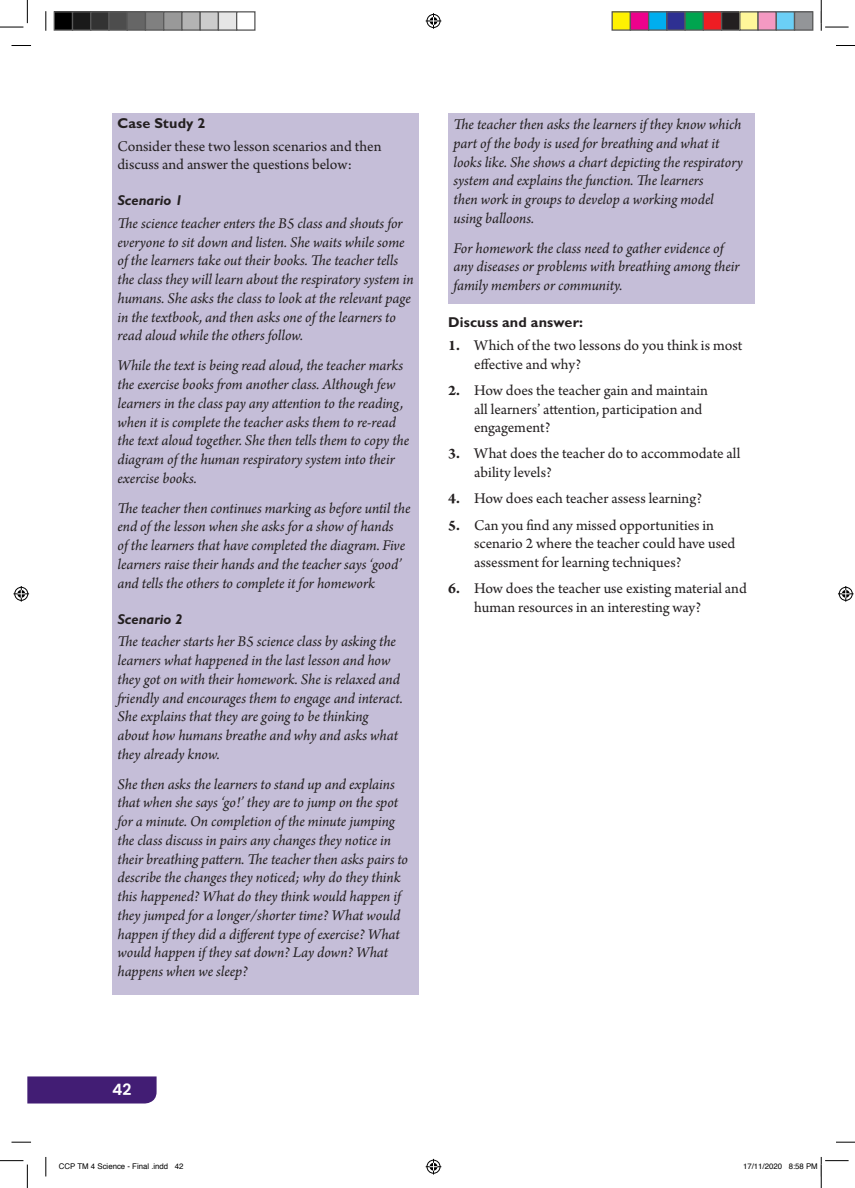
<style>
.page{position:relative;width:855px;height:1188px;background:#fff}
.page>*{position:absolute;margin:0;border:0;box-sizing:border-box;transform-origin:0 0}
.t1{font:italic 15.6px/18.8px "Arno Pro";letter-spacing:-.005em;color:#231f20}
.t2{font:15.6px/18.8px "Arno Pro";color:#231f20}
.t3{font:600 15.6px "Poppins";color:#fff}
.t4{font:700 14.4px "Gill Sans MT Pro";letter-spacing:.005em;color:#231f20}
.t5{font:italic 700 14.4px "Gill Sans MT Pro";color:#231f20}
.t6{font:7.8px "Helvetica";color:#000}
.s1{font-weight:700}
</style>
<div class="page">
<svg style="left:27px;top:1076px;width:130px;height:28px;background:#4a277a"></svg>
<div style="left:112px;top:113px;width:307px;height:881px;background:#c5bed8"></div>
<div style="left:448px;top:113px;width:307px;height:191px;background:#c5bed8"></div>
<svg style="left:12px;top:45px;width:19px;height:1px"></svg>
<svg style="left:836px;top:45px;width:19px;height:1px"></svg>
<svg style="left:12px;top:1141px;width:19px;height:2px"></svg>
<svg style="left:836px;top:1141px;width:19px;height:2px"></svg>
<svg style="left:46px;top:11px;width:1px;height:20px"></svg>
<svg style="left:45px;top:1157px;width:2px;height:19px"></svg>
<svg style="left:0;top:0;width:28px;height:28px"></svg>
<svg style="left:0;top:1160px;width:28px;height:28px"></svg>
<svg style="left:821px;top:0;width:28px;height:31px"></svg>
<svg style="left:426px;top:13px;width:15px;height:16px"></svg>
<svg style="left:426px;top:1159px;width:15px;height:16px"></svg>
<svg style="left:13px;top:586px;width:16px;height:16px"></svg>
<svg style="left:838px;top:586px;width:16px;height:16px"></svg>
<div style="left:54px;top:12px;width:19px;height:18px;background:#000"></div>
<div style="left:54px;top:11px;width:19px;height:20px;border:1px solid #595959"></div>
<div style="left:73px;top:12px;width:18px;height:18px;background:#1a1a1a"></div>
<div style="left:72px;top:11px;width:19px;height:20px;border:1px solid #595959"></div>
<div style="left:91px;top:12px;width:18px;height:18px;background:#333"></div>
<div style="left:90px;top:11px;width:20px;height:20px;border:1px solid #595959"></div>
<div style="left:109px;top:12px;width:18px;height:18px;background:#4d4d4d"></div>
<div style="left:108px;top:11px;width:20px;height:20px;border:1px solid #595959"></div>
<div style="left:127px;top:12px;width:18px;height:18px;background:#666"></div>
<div style="left:127px;top:11px;width:19px;height:20px;border:1px solid #595959"></div>
<div style="left:145px;top:12px;width:19px;height:18px;background:#808080"></div>
<div style="left:145px;top:11px;width:19px;height:20px;border:1px solid #595959"></div>
<div style="left:164px;top:12px;width:18px;height:18px;background:#999"></div>
<div style="left:163px;top:11px;width:20px;height:20px;border:1px solid #595959"></div>
<div style="left:182px;top:12px;width:18px;height:18px;background:#b3b3b3"></div>
<div style="left:181px;top:11px;width:20px;height:20px;border:1px solid #595959"></div>
<div style="left:200px;top:12px;width:18px;height:18px;background:#ccc"></div>
<div style="left:200px;top:11px;width:19px;height:20px;border:1px solid #595959"></div>
<div style="left:218px;top:12px;width:19px;height:18px;background:#e6e6e6"></div>
<div style="left:218px;top:11px;width:19px;height:20px;border:1px solid #595959"></div>
<div style="left:236px;top:11px;width:20px;height:20px;border:1px solid #595959"></div>
<div style="left:612px;top:12px;width:18px;height:18px;background:#fff101"></div>
<div style="left:612px;top:11px;width:19px;height:20px;border:1px solid #595959"></div>
<div style="left:630px;top:12px;width:19px;height:18px;background:#ed028c"></div>
<div style="left:630px;top:11px;width:19px;height:20px;border:1px solid #595959"></div>
<div style="left:649px;top:12px;width:18px;height:18px;background:#00aeef"></div>
<div style="left:648px;top:11px;width:20px;height:20px;border:1px solid #595959"></div>
<div style="left:667px;top:12px;width:18px;height:18px;background:#2e3092"></div>
<div style="left:666px;top:11px;width:20px;height:20px;border:1px solid #595959"></div>
<div style="left:685px;top:12px;width:18px;height:18px;background:#00a54f"></div>
<div style="left:684px;top:11px;width:20px;height:20px;border:1px solid #595959"></div>
<div style="left:703px;top:12px;width:19px;height:18px;background:#ee1d23"></div>
<div style="left:703px;top:11px;width:19px;height:20px;border:1px solid #595959"></div>
<div style="left:722px;top:12px;width:18px;height:18px;background:#231f20"></div>
<div style="left:721px;top:11px;width:19px;height:20px;border:1px solid #595959"></div>
<div style="left:740px;top:12px;width:18px;height:18px;background:#fff79a"></div>
<div style="left:739px;top:11px;width:20px;height:20px;border:1px solid #595959"></div>
<div style="left:758px;top:12px;width:18px;height:18px;background:#f499c2"></div>
<div style="left:757px;top:11px;width:20px;height:20px;border:1px solid #595959"></div>
<div style="left:776px;top:12px;width:19px;height:18px;background:#6bcff6"></div>
<div style="left:776px;top:11px;width:19px;height:20px;border:1px solid #595959"></div>
<div style="left:795px;top:12px;width:18px;height:18px;background:#939598"></div>
<div style="left:794px;top:11px;width:19px;height:20px;border:1px solid #595959"></div>
<svg style="left:820px;top:1157px;width:29px;height:31px"></svg>
<p class="t4" style="left:117px;top:114px;width:89px">Case Study 2</p>
<p class="t2" style="left:117px;top:137px;width:266px">Consider these two lesson scenarios and then discuss and answer the questions below:</p>
<p class="t5" style="left:117px;top:192px;width:67px">Scenario 1</p>
<p class="t1" style="left:117px;top:215px;width:298px">The science teacher enters the B5 class and shouts for everyone to sit down and listen. She waits while some of the learners take out their books. The teacher tells the class they will learn about the respiratory system in humans. She asks the class to look at the relevant page in the textbook, and then asks one of the learners to read aloud while the others follow.</p>
<p class="t1" style="left:117px;top:357px;width:293px">While the text is being read aloud, the teacher marks the exercise books from another class. Although few learners in the class pay any attention to the reading, when it is complete the teacher asks them to re-read the text aloud together. She then tells them to copy the diagram of the human respiratory system into their exercise books.</p>
<p class="t1" style="left:117px;top:499px;width:294px">The teacher then continues marking as before until the end of the lesson when she asks for a show of hands<br>of the learners that have completed the diagram. Five learners raise their hands and the teacher says ‘good’ and tells the others to complete it for homework</p>
<p class="t5" style="left:117px;top:610px;width:67px">Scenario 2</p>
<p class="t1" style="left:117px;top:633px;width:287px">The teacher starts her B5 science class by asking the learners what happened in the last lesson and how they got on with their homework. She is relaxed and friendly and encourages them to engage and interact.<br>She explains that they are going to be thinking about how humans breathe and why and asks what they already know.</p>
<p class="t1" style="left:117px;top:775px;width:292px">She then asks the learners to stand up and explains that when she says ‘go!’ they are to jump on the spot for a minute. On completion of the minute jumping the class discuss in pairs any changes they notice in their breathing pattern. The teacher then asks pairs to describe the changes they noticed; why do they think this happened? What do they think would happen if they jumped for a longer/shorter time? What would happen if they did a different type of exercise? What would happen if they sat down? Lay down? What happens when we sleep?</p>
<p class="t1" style="left:454px;top:116px;width:291px">The teacher then asks the learners if they know which part of the body is used for breathing and what it looks like. She shows a chart depicting the respiratory system and explains the function. The learners<br>then work in groups to develop a working model using balloons.</p>
<p class="t1" style="left:454px;top:239px;width:288px">For homework the class need to gather evidence of any diseases or problems with breathing among their family members or community.</p>
<p class="t4" style="left:448px;top:314px;width:136px">Discuss and answer:</p>
<p class="t2" style="left:474px;top:337px;width:270px;text-indent:-26px"><span class="s1">1.</span> Which of the two lessons do you think is most effective and why?</p>
<p class="t2" style="left:474px;top:382px;width:235px;text-indent:-26px"><span class="s1">2.</span> How does the teacher gain and maintain all learners’ attention, participation and engagement?</p>
<p class="t2" style="left:474px;top:445px;width:268px;text-indent:-26px"><span class="s1">3.</span> What does the teacher do to accommodate all ability levels?</p>
<p class="t2" style="left:448px;top:490px;width:255px"><span class="s1">4.</span> How does each teacher assess learning?</p>
<p class="t2" style="left:474px;top:516px;width:263px;text-indent:-26px"><span class="s1">5.</span> Can you find any missed opportunities in scenario 2 where the teacher could have used assessment for learning techniques?</p>
<p class="t2" style="left:474px;top:580px;width:274px;text-indent:-26px"><span class="s1">6.</span> How does the teacher use existing material and human resources in an interesting way?</p>
<p class="t3" style="left:112px;top:1080px;width:21px">42</p>
<p class="t6" style="left:59px;top:1160px;width:126px">CCP TM 4 Science - Final .indd 42</p>
<p class="t6" style="left:743px;top:1160px;width:76px">17/11/2020 8:58 PM</p>
</div>
